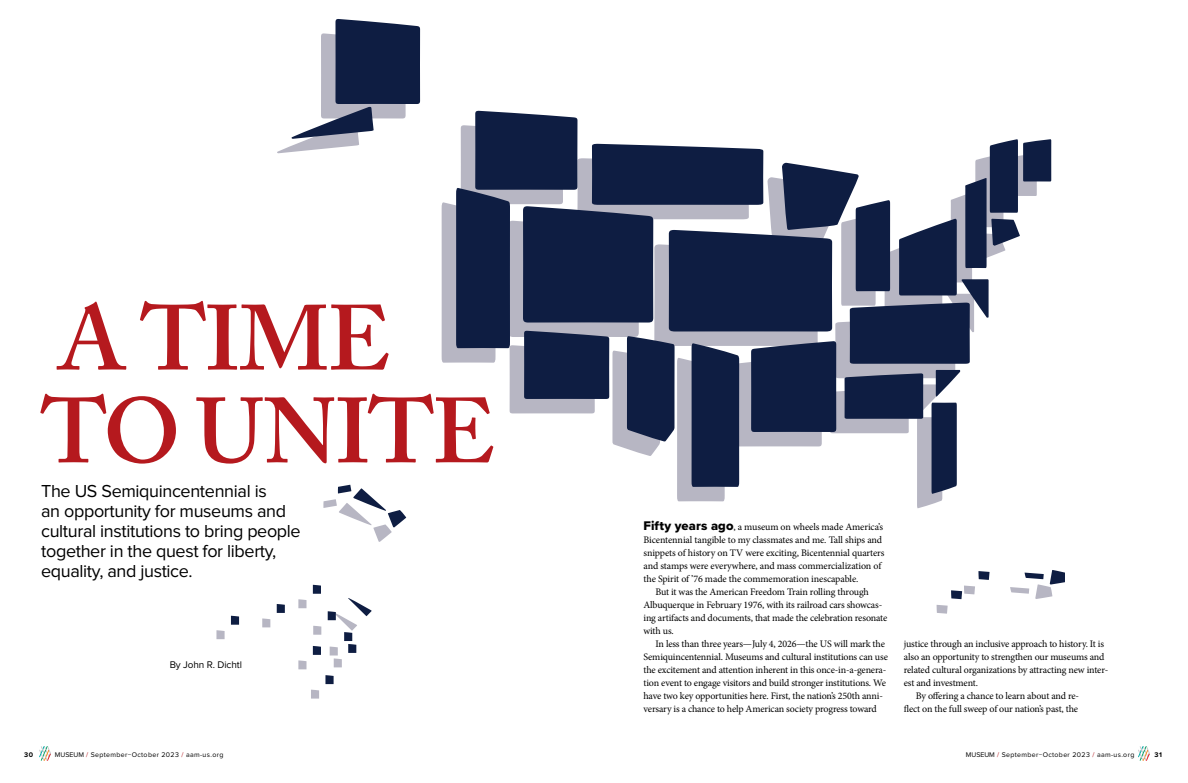
<style>
.page{position:relative;width:1188px;height:783px;background:#fff}
.page>*{position:absolute;margin:0;border:0;box-sizing:border-box;transform-origin:0 0}
.Feature_Headline{font:600 91.4px/92.8px "Adobe Caslon Pro";letter-spacing:-.025em;color:#b5191e}
.Feature_Deck{font:18px/20px "Proxima Nova";letter-spacing:-.02em;color:#000}
.Body_Copy_Indent{font:10px/13px "Minion Pro";letter-spacing:-.02em;color:#000}
.Body_Copy_Flush{font:10px/13px "Minion Pro";letter-spacing:-.01em;color:#000}
.By_Line{font:10px "Proxima Nova";letter-spacing:-.01em;color:#000}
.t1{font:7px "Proxima Nova";letter-spacing:.05em;color:#000}
.t2{font:700 7px "Proxima Nova";color:#000}
.s1{font-family:"Proxima Nova Extrabld";font-size:13px}
.s2{color:#b5191e}
</style>
<div class="page">
<svg style="left:1138px;top:746px;width:12px;height:15px"></svg>
<svg style="left:39px;top:746px;width:12px;height:15px"></svg>
<svg style="left:313px;top:626px;width:8px;height:9px"></svg>
<svg style="left:298px;top:660px;width:9px;height:9px"></svg>
<svg style="left:311px;top:690px;width:8px;height:9px"></svg>
<svg style="left:262px;top:618px;width:8px;height:9px"></svg>
<svg style="left:216px;top:630px;width:9px;height:9px"></svg>
<svg style="left:298px;top:599px;width:9px;height:9px"></svg>
<svg style="left:937px;top:605px;width:11px;height:9px"></svg>
<svg style="left:313px;top:646px;width:8px;height:9px"></svg>
<svg style="left:325px;top:675px;width:9px;height:9px"></svg>
<svg style="left:277px;top:604px;width:8px;height:9px"></svg>
<svg style="left:231px;top:616px;width:8px;height:9px"></svg>
<svg style="left:313px;top:585px;width:8px;height:9px"></svg>
<svg style="left:328px;top:598px;width:44px;height:69px"></svg>
<svg style="left:277px;top:19px;width:143px;height:134px"></svg>
<svg style="left:323px;top:485px;width:83px;height:57px"></svg>
<svg style="left:978px;top:571px;width:12px;height:9px"></svg>
<svg style="left:951px;top:586px;width:24px;height:13px"></svg>
<svg style="left:1010px;top:570px;width:54px;height:29px"></svg>
<svg style="left:442px;top:111px;width:609px;height:397px"></svg>
<p class="Feature_Headline" style="left:41px;top:291px;width:455px">A TIME<br>TO UNITE</p>
<p class="Feature_Deck" style="left:41px;top:482px;width:261px">The US Semiquincentennial is<br>an opportunity for museums and cultural institutions to bring people together in the quest for liberty, equality, and justice.</p>
<p class="By_Line" style="left:170px;top:660px;width:74px">By John R. Dichtl</p>
<p class="Body_Copy_Flush" style="left:644px;top:520px;width:243px"><span class="s1">Fifty years ago</span>, a museum on wheels made America’s Bicentennial tangible to my classmates and me. Tall ships and snippets of history on TV were exciting, Bicentennial quarters and stamps were everywhere, and mass commercialization of the Spirit of ’76 made the commemoration inescapable.</p>
<p class="Body_Copy_Indent" style="left:644px;top:585px;width:245px;text-indent:12px">But it was the American Freedom Train rolling through Albuquerque in February 1976, with its railroad cars showcas&shy;ing artifacts and documents, that made the celebration resonate with us.</p>
<p class="Body_Copy_Indent" style="left:644px;top:637px;width:246px;text-indent:12px">In less than three years—July 4, 2026—the US will mark the Semiquincentennial. Museums and cultural institutions can use the excitement and attention inherent in this once-in-a-genera&shy;tion event to engage visitors and build stronger institutions. We have two key opportunities here. First, the nation’s 250th anni&shy;versary is a chance to help American society progress toward</p>
<p class="Body_Copy_Indent" style="left:904px;top:637px;width:206px">justice through an inclusive approach to history. It is also an opportunity to strengthen our museums and related cultural organizations by attracting new inter&shy;est and investment.</p>
<p class="Body_Copy_Indent" style="left:904px;top:689px;width:177px;text-align:right">By offering a chance to learn about and re&shy;flect on the full sweep of our nation’s past, the</p>
<p class="t2" style="left:24px;top:751px;width:11px">30</p>
<p class="t1" style="left:55px;top:751px;width:170px">MUSEUM <span class="s2">/</span> September−October 2023 <span class="s2">/</span> aam-us.org</p>
<p class="t1" style="left:966px;top:751px;width:170px">MUSEUM <span class="s2">/</span> September−October 2023 <span class="s2">/</span> aam-us.org</p>
<p class="t2" style="left:1154px;top:751px;width:9px">31</p>
</div>
